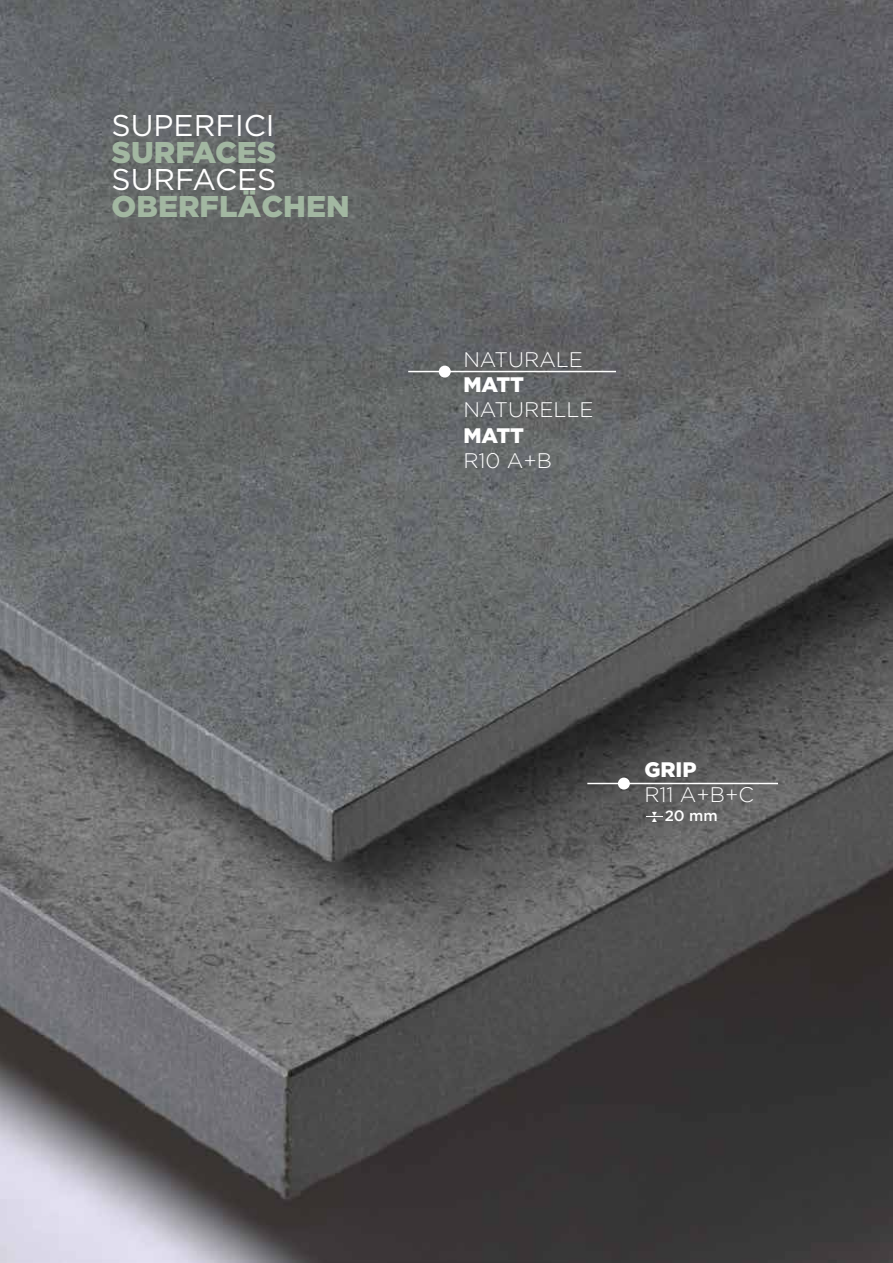
<style>
.page{position:relative;width:893px;height:1263px;background:#fff}
.page>*{position:absolute;margin:0;border:0;box-sizing:border-box;transform-origin:0 0}
.t1{font:900 30px "Gotham";color:#a2b7a1}
.t2{font:30px "Gotham";color:#fff}
.t3{font:300 21px "Gotham";color:#fff}
.t4{font:900 21px "Gotham";color:#fff}
.t5{font:500 15px "Gotham";color:#fff}
</style>
<div class="page">
<img style="left:0;top:0;width:893px;height:1263px">
<hr style="left:408px;top:371px;width:208px;height:1px;background:#fff">
<div style="left:439px;top:366px;width:12px;height:12px;background:#fff;border-radius:6px"></div>
<hr style="left:587px;top:783px;width:191px;height:1px;background:#fff">
<div style="left:618px;top:777px;width:12px;height:12px;background:#fff;border-radius:6px"></div>
<svg style="left:646px;top:812px;width:17px;height:5px"></svg>
<h1 class="t2" style="left:112px;top:106px;width:165px">SUPERFICI</h1>
<h1 class="t1" style="left:112px;top:135px;width:166px">SURFACES</h1>
<h1 class="t2" style="left:112px;top:160px;width:166px">SURFACES</h1>
<h1 class="t1" style="left:112px;top:189px;width:240px">OBERFLÄCHEN</h1>
<p class="t3" style="left:463px;top:348px;width:121px">NATURALE</p>
<p class="t4" style="left:463px;top:372px;width:62px">MATT</p>
<p class="t3" style="left:463px;top:398px;width:132px">NATURELLE</p>
<p class="t4" style="left:463px;top:423px;width:62px">MATT</p>
<p class="t3" style="left:463px;top:449px;width:90px">R10 A+B</p>
<p class="t4" style="left:644px;top:757px;width:54px">GRIP</p>
<p class="t3" style="left:644px;top:783px;width:111px">R11 A+B+C</p>
<p class="t5" style="left:652px;top:807px;width:68px">▲ 20 mm</p>
</div>
